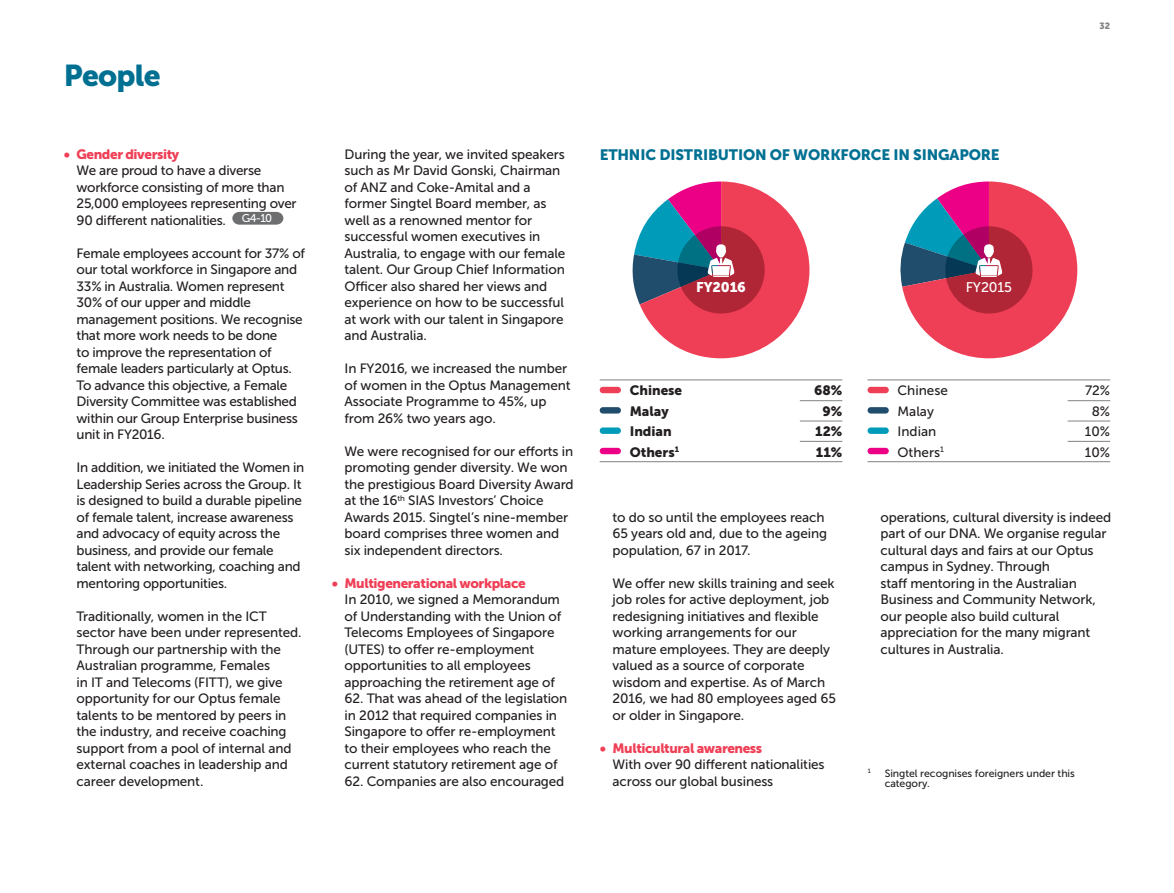
<style>
.page{position:relative;width:1174px;height:893px;background:#fff}
.page>*{position:absolute;margin:0;border:0;box-sizing:border-box;transform-origin:0 0}
.t1{font:30px "Museo Sans 900";letter-spacing:-.025em;color:#007092}
.t2{font:15px "Museo Sans 900";letter-spacing:-.01em;color:#007092}
.t3{font:13.95px "Museo Sans 900";letter-spacing:-.01em;color:#fff}
.t4{font:13.95px "Museo Sans 500";letter-spacing:-.01em;color:#fff}
.t5{font:13.5px/16.5px "Museo Sans 500";letter-spacing:-.01em;color:#231f20}
.t6{font:13.5px "Museo Sans 900";letter-spacing:-.03em;color:#ef3f56}
.t7{font:13.5px "Museo Sans 900";color:#231f20}
.t8{font:10.5px/10.5px "Museo Sans 500";letter-spacing:-.005em;color:#231f20}
.t9{font:9px "Museo Sans 900";color:#808285}
.t10{font:6.15px "Museo Sans 500";color:#231f20}
</style>
<div class="page">
<hr style="left:1067px;top:400px;width:43px;height:1px;background:#808285">
<hr style="left:1067px;top:421px;width:43px;height:1px;background:#808285">
<hr style="left:1067px;top:441px;width:43px;height:1px;background:#808285">
<hr style="left:867px;top:380px;width:243px;height:1px;background:#808285">
<hr style="left:867px;top:461px;width:243px;height:1px;background:#808285">
<div style="left:867px;top:387px;width:21px;height:6px;background:#ef3f56;border-radius:3px"></div>
<div style="left:867px;top:407px;width:21px;height:7px;background:#214d6c;border-radius:3px"></div>
<div style="left:867px;top:427px;width:21px;height:7px;background:#009bb8;border-radius:3px"></div>
<div style="left:867px;top:448px;width:21px;height:6px;background:#ec0085;border-radius:3px"></div>
<hr style="left:800px;top:400px;width:42px;height:1px;background:#808285">
<hr style="left:800px;top:421px;width:42px;height:1px;background:#808285">
<hr style="left:800px;top:441px;width:42px;height:1px;background:#808285">
<hr style="left:599px;top:380px;width:243px;height:1px;background:#808285">
<hr style="left:599px;top:461px;width:243px;height:1px;background:#808285">
<div style="left:599px;top:387px;width:22px;height:6px;background:#ef3f56;border-radius:3px"></div>
<div style="left:599px;top:407px;width:22px;height:7px;background:#214d6c;border-radius:3px"></div>
<div style="left:599px;top:427px;width:22px;height:7px;background:#009bb8;border-radius:3px"></div>
<div style="left:599px;top:448px;width:22px;height:6px;background:#ec0085;border-radius:3px"></div>
<svg style="left:632px;top:182px;width:177px;height:176px"></svg>
<svg style="left:900px;top:182px;width:177px;height:176px"></svg>
<svg style="left:232px;top:212px;width:51px;height:13px"></svg>
<h1 class="t1" style="left:64px;top:65px;width:98px">People</h1>
<p class="t6" style="left:64px;top:149px;width:117px">• Gender diversity</p>
<p class="t5" style="left:77px;top:164px;width:222px">We are proud to have a diverse workforce consisting of more than 25,000 employees representing over 90 different nationalities. <sup>G4-10</sup></p>
<p class="t5" style="left:77px;top:246px;width:230px">Female employees account for 37% of our total workforce in Singapore and 33% in Australia. Women represent 30% of our upper and middle management positions. We recognise that more work needs to be done<br>to improve the representation of female leaders particularly at Optus.<br>To advance this objective, a Female Diversity Committee was established within our Group Enterprise business unit in FY2016.</p>
<p class="t5" style="left:77px;top:461px;width:229px">In addition, we initiated the Women in Leadership Series across the Group. It is designed to build a durable pipeline of female talent, increase awareness and advocacy of equity across the business, and provide our female talent with networking, coaching and mentoring opportunities.</p>
<p class="t5" style="left:77px;top:609px;width:226px">Traditionally, women in the ICT sector have been under represented.<br>Through our partnership with the<br>Australian programme, Females<br>in IT and Telecoms (FITT), we give opportunity for our Optus female talents to be mentored by peers in the industry, and receive coaching support from a pool of internal and external coaches in leadership and career development.</p>
<p class="t5" style="left:344px;top:147px;width:222px">During the year, we invited speakers such as Mr David Gonski, Chairman of ANZ and Coke-Amital and a former Singtel Board member, as well as a renowned mentor for successful women executives in<br>Australia, to engage with our female talent. Our Group Chief Information<br>Officer also shared her views and experience on how to be successful at work with our talent in Singapore and Australia.</p>
<p class="t5" style="left:344px;top:362px;width:228px">In FY2016, we increased the number of women in the Optus Management<br>Associate Programme to 45%, up from 26% two years ago.</p>
<p class="t5" style="left:344px;top:444px;width:231px">We were recognised for our efforts in promoting gender diversity. We won the prestigious Board Diversity Award at the 16<sup>th</sup> SIAS Investors’ Choice Awards 2015. Singtel’s nine-member board comprises three women and six independent directors.</p>
<p class="t6" style="left:332px;top:578px;width:195px">• Multigenerational workplace</p>
<p class="t5" style="left:344px;top:593px;width:218px">In 2010, we signed a Memorandum of Understanding with the Union of<br>Telecoms Employees of Singapore (UTES) to offer re-employment opportunities to all employees approaching the retirement age of</p>
<p class="t5" style="left:344px;top:692px;width:224px">62. That was ahead of the legislation in 2012 that required companies in Singapore to offer re-employment to their employees who reach the current statutory retirement age of</p>
<p class="t5" style="left:344px;top:774px;width:221px">62. Companies are also encouraged</p>
<p class="t2" style="left:599px;top:149px;width:401px">ETHNIC DISTRIBUTION OF WORKFORCE IN SINGAPORE</p>
<p class="t3" style="left:696px;top:282px;width:51px">FY2016</p>
<p class="t4" style="left:965px;top:282px;width:48px">FY2015</p>
<p class="t9" style="left:1099px;top:23px;width:12px">32</p>
<p class="t7" style="left:629px;top:386px;width:54px">Chinese</p>
<p class="t7" style="left:814px;top:386px;width:30px">68%</p>
<p class="t7" style="left:629px;top:406px;width:41px">Malay</p>
<p class="t7" style="left:822px;top:406px;width:21px">9%</p>
<p class="t7" style="left:629px;top:427px;width:44px">Indian</p>
<p class="t7" style="left:815px;top:427px;width:29px">12%</p>
<p class="t7" style="left:629px;top:447px;width:51px">Others<sup>1</sup></p>
<p class="t7" style="left:816px;top:447px;width:28px">11%</p>
<p class="t5" style="left:612px;top:510px;width:216px">to do so until the employees reach<br>65 years old and, due to the ageing population, 67 in 2017.</p>
<p class="t5" style="left:612px;top:576px;width:225px">We offer new skills training and seek job roles for active deployment, job redesigning initiatives and flexible working arrangements for our mature employees. They are deeply valued as a source of corporate wisdom and expertise. As of March<br>2016, we had 80 employees aged 65 or older in Singapore.</p>
<p class="t6" style="left:600px;top:743px;width:164px">• Multicultural awareness</p>
<p class="t5" style="left:612px;top:758px;width:214px">With over 90 different nationalities across our global business</p>
<p class="t5" style="left:897px;top:384px;width:52px">Chinese</p>
<p class="t5" style="left:1085px;top:384px;width:27px">72%</p>
<p class="t5" style="left:897px;top:404px;width:38px">Malay</p>
<p class="t5" style="left:1091px;top:404px;width:20px">8%</p>
<p class="t5" style="left:897px;top:425px;width:40px">Indian</p>
<p class="t5" style="left:1085px;top:425px;width:27px">10%</p>
<p class="t5" style="left:897px;top:445px;width:48px">Others<sup>1</sup></p>
<p class="t5" style="left:1085px;top:445px;width:27px">10%</p>
<p class="t5" style="left:880px;top:510px;width:232px">operations, cultural diversity is indeed part of our DNA. We organise regular cultural days and fairs at our Optus campus in Sydney. Through<br>staff mentoring in the Australian<br>Business and Community Network, our people also build cultural appreciation for the many migrant cultures in Australia.</p>
<p class="t10" style="left:867px;top:769px;width:4px">1</p>
<p class="t8" style="left:884px;top:769px;width:192px">Singtel recognises foreigners under this category.</p>
</div>
